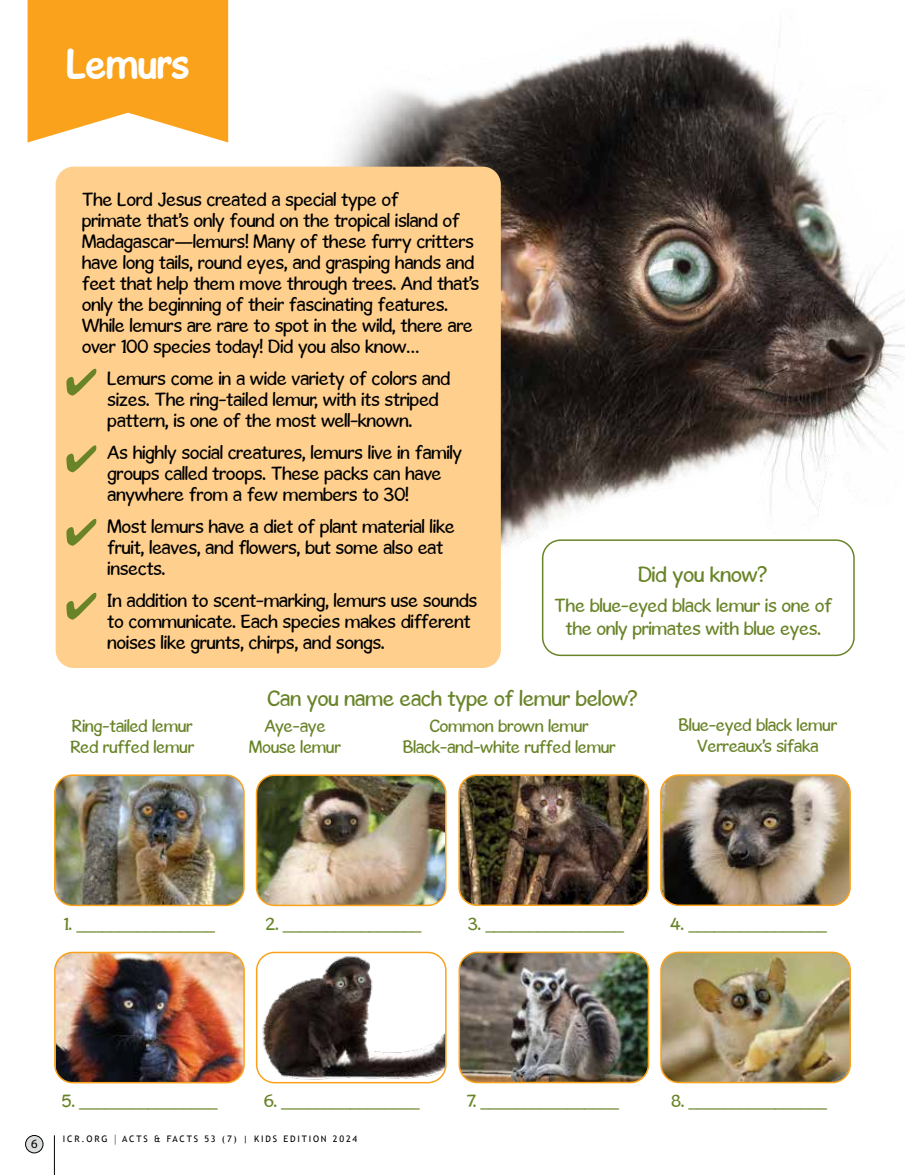
<style>
.page{position:relative;width:905px;height:1175px;background:#fff}
.page>*{position:absolute;margin:0;border:0;box-sizing:border-box;transform-origin:0 0}
.t1{font:700 43.5px "Gosmick Sans";letter-spacing:-.025em;color:#fff;scale:.95 1}
.t2{font:22.5px "Gosmick Sans";letter-spacing:-.02em;color:#698428}
.t3{font:19.5px/21px "Gosmick Sans";letter-spacing:-.02em;color:#000}
.t4{font:19.5px/22.5px "Gosmick Sans";letter-spacing:-.02em;color:#698428;text-align:center}
.t5{font:700 18px "Times";color:#698428}
.t6{font:18px/20.7px "Gosmick Sans";letter-spacing:-.02em;color:#698428;text-align:center}
.t7{font:12.75px "Myriad Pro";color:#000}
.t8{font:9px "Trebuchet MS";letter-spacing:.2em;color:#000}
.s1{font-family:"Gosmick Sans";font-weight:400}
.s2{font-size:12.15px}
</style>
<div class="page">
<img style="left:323px;top:38px;width:581px;height:546px">
<svg style="left:28px;top:0;width:200px;height:142px;background:#faab32"></svg>
<div style="left:542px;top:539px;width:312px;height:117px;border:2px solid #698428;border-radius:18px"></div>
<div style="left:56px;top:167px;width:445px;height:501px;background:#fecf8d;border-radius:18px"></div>
<svg style="left:66px;top:368px;width:30px;height:28px"></svg>
<svg style="left:66px;top:445px;width:30px;height:27px"></svg>
<svg style="left:66px;top:519px;width:30px;height:27px"></svg>
<div style="left:26px;top:1135px;width:17px;height:17px;background:#dcddde;border-radius:50%"></div>
<div style="left:25px;top:1135px;width:18px;height:18px;border:1px solid #000;border-radius:50%"></div>
<hr style="left:54px;top:1135px;width:1px;height:39px;background:#000">
<svg style="left:66px;top:592px;width:30px;height:28px"></svg>
<img style="left:55px;top:777px;width:187px;height:128px">
<div style="left:54px;top:774px;width:191px;height:132px;border:2px solid #faa21b;border-radius:18px"></div>
<img style="left:256px;top:777px;width:189px;height:128px">
<div style="left:256px;top:774px;width:190px;height:132px;border:2px solid #faa21b;border-radius:18px"></div>
<img style="left:461px;top:777px;width:187px;height:128px">
<div style="left:458px;top:774px;width:191px;height:132px;border:2px solid #faa21b;border-radius:18px"></div>
<img style="left:663px;top:775px;width:187px;height:130px">
<div style="left:660px;top:774px;width:190px;height:132px;border:2px solid #faa21b;border-radius:18px"></div>
<img style="left:56px;top:954px;width:188px;height:128px">
<div style="left:54px;top:951px;width:191px;height:132px;border:2px solid #faa21b;border-radius:18px"></div>
<img style="left:257px;top:954px;width:189px;height:128px">
<div style="left:256px;top:951px;width:190px;height:132px;border:2px solid #faa21b;border-radius:18px"></div>
<img style="left:461px;top:954px;width:187px;height:128px">
<div style="left:458px;top:951px;width:191px;height:132px;border:2px solid #faa21b;border-radius:18px"></div>
<img style="left:663px;top:954px;width:187px;height:128px">
<div style="left:660px;top:951px;width:191px;height:132px;border:2px solid #faa21b;border-radius:18px"></div>
<h1 class="t1" style="left:66px;top:37px;width:131px">Lemurs</h1>
<p class="t3" style="left:82px;top:189px;width:399px">The Lord Jesus created a special type of<br>primate that’s only found on the tropical island of Madagascar—lemurs! Many of these furry critters have long tails, round eyes, and grasping hands and feet that help them move through trees. And that’s only the beginning of their fascinating features.<br>While lemurs are rare to spot in the wild, there are over 100 species today! Did you also know…</p>
<p class="t3" style="left:107px;top:368px;width:344px">Lemurs come in a wide variety of colors and sizes. The ring-tailed lemur, with its striped pattern, is one of the most well-known.</p>
<p class="t3" style="left:107px;top:442px;width:356px">As highly social creatures, lemurs live in family groups called troops. These packs can have anywhere from a few members to 30!</p>
<p class="t3" style="left:107px;top:515px;width:349px">Most lemurs have a diet of plant material like fruit, leaves, and flowers, but some also eat insects.</p>
<p class="t3" style="left:107px;top:589px;width:371px">In addition to scent-marking, lemurs use sounds to communicate. Each species makes different noises like grunts, chirps, and songs.</p>
<p class="t2" style="left:637px;top:561px;width:131px">Did you know?</p>
<p class="t4" style="left:554px;top:594px;width:279px">The blue-eyed black lemur is one of the only primates with blue eyes.</p>
<p class="t2" style="left:267px;top:684px;width:372px">Can you name each type of lemur below?</p>
<p class="t6" style="left:70px;top:715px;width:126px;text-align:left">Ring-tailed lemur<br>Red ruffed lemur</p>
<p class="t6" style="left:249px;top:715px;width:94px">Aye-aye<br>Mouse lemur</p>
<p class="t6" style="left:402px;top:715px;width:215px">Common brown lemur<br>Black-and-white ruffed lemur</p>
<p class="t6" style="left:678px;top:714px;width:161px">Blue-eyed black lemur<br>Verreaux’s sifaka</p>
<p class="t5" style="left:64px;top:906px;width:153px"><span class="s1">1.</span> ________________</p>
<p class="t5" style="left:265px;top:906px;width:158px"><span class="s1">2.</span> ________________</p>
<p class="t5" style="left:468px;top:906px;width:158px"><span class="s1">3.</span> ________________</p>
<p class="t5" style="left:669px;top:906px;width:159px"><span class="s1">4.</span> ________________</p>
<p class="t7" style="left:31px;top:1136px;width:8px">6</p>
<p class="t5" style="left:62px;top:1083px;width:157px"><span class="s1">5.</span> ________________</p>
<p class="t5" style="left:264px;top:1083px;width:158px"><span class="s1">6.</span> ________________</p>
<p class="t8" style="left:63px;top:1133px;width:296px">ICR.ORG <span class="s2">|</span> ACTS &amp; FACTS 53 (7) | KIDS EDITION 2024</p>
<p class="t5" style="left:466px;top:1083px;width:154px"><span class="s1">7.</span> ________________</p>
<p class="t5" style="left:671px;top:1083px;width:158px"><span class="s1">8.</span> ________________</p>
</div>
